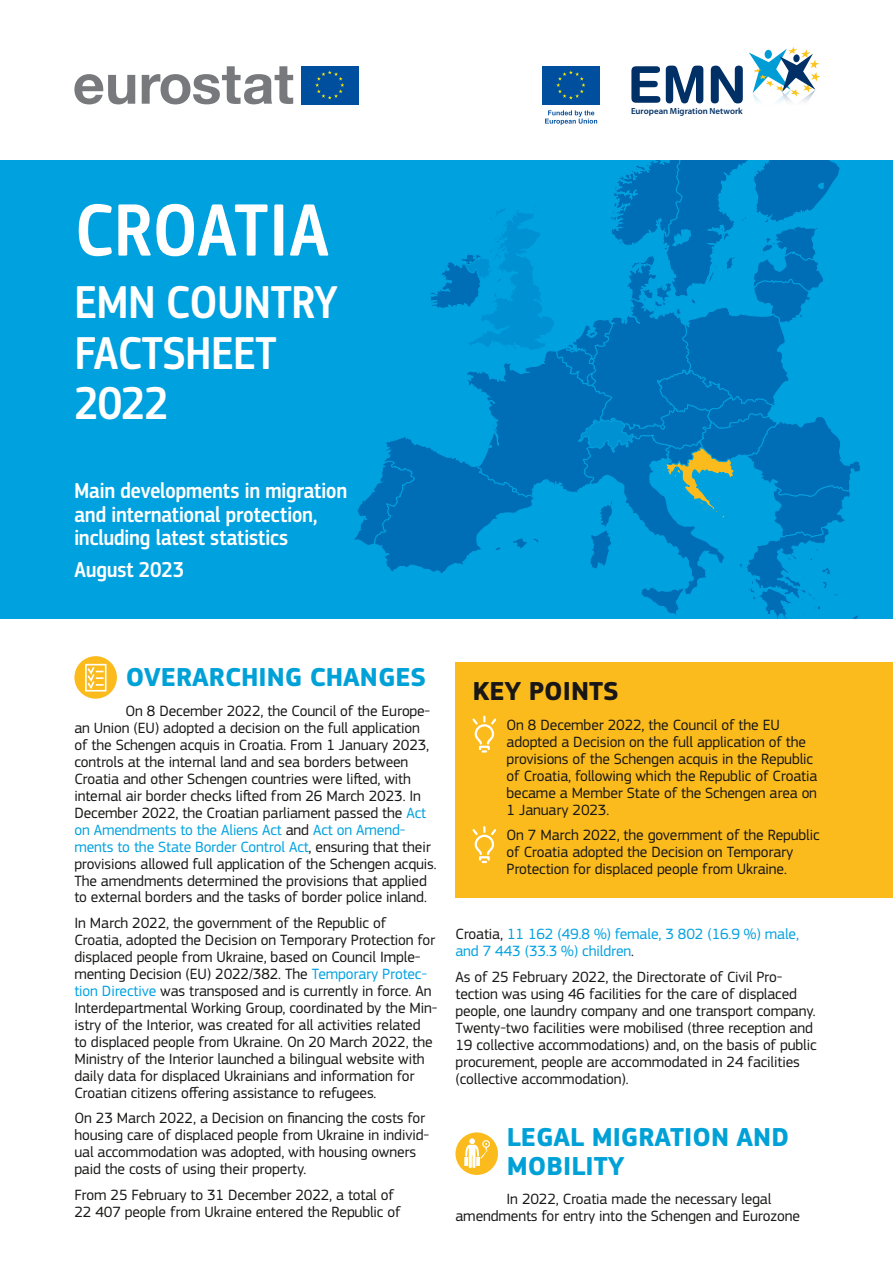
<style>
.page{position:relative;width:893px;height:1263px;background:#fff}
.page>*{position:absolute;margin:0;border:0;box-sizing:border-box;transform-origin:0 0}
.heading1_nonum{font:500 77.1px "EC Square Sans Cond Pro";letter-spacing:.015em;color:#fff}
.heading2{font:500 48px/50.4px "EC Square Sans Cond Pro";color:#fff}
.heading2-2{font:700 27px/28.3px "EC Square Sans Pro";color:#00a1d7}
.heading2-3{font:700 27px "EC Square Sans Pro";color:#181716}
.heading2-4{font:500 22.5px/23.7px "EC Square Sans Cond Pro";color:#fff}
.text_main{font:15.45px/17px "EC Square Sans Pro";letter-spacing:-.01em;color:#181716}
.text_first{font:15.45px/17px "EC Square Sans Pro";letter-spacing:-.01em;color:#181716}
.text_main-2{font:15.45px/17px "EC Square Sans Pro";letter-spacing:-.01em;color:#00a1df}
.t1{font:600 8.85px "Myriad Pro";color:#003065}
.s1{color:#00a1df}
.s2{color:#181716}
</style>
<div class="page">
<svg style="left:301px;top:104px;width:58px;height:1px"></svg>
<div style="left:301px;top:66px;width:58px;height:38px;background:#004f9f"></div>
<svg style="left:315px;top:70px;width:29px;height:29px"></svg>
<svg style="left:74px;top:66px;width:219px;height:38px"></svg>
<svg style="left:749px;top:47px;width:71px;height:55px"></svg>
<svg style="left:631px;top:66px;width:29px;height:37px"></svg>
<svg style="left:666px;top:66px;width:37px;height:37px"></svg>
<svg style="left:711px;top:66px;width:32px;height:37px"></svg>
<svg style="left:542px;top:104px;width:58px;height:1px"></svg>
<div style="left:542px;top:66px;width:58px;height:38px;background:#004f9f"></div>
<svg style="left:556px;top:70px;width:29px;height:29px"></svg>
<svg style="left:545px;top:110px;width:52px;height:15px"></svg>
<div style="left:0;top:160px;width:893px;height:459px;background:#00a1df"></div>
<svg style="left:354px;top:160px;width:506px;height:459px"></svg>
<div style="left:455px;top:663px;width:438px;height:235px;background:#fbbb1d"></div>
<svg style="left:472px;top:716px;width:25px;height:36px"></svg>
<svg style="left:472px;top:827px;width:25px;height:36px"></svg>
<div style="left:74px;top:656px;width:43px;height:43px;background:#fbbb1d;border-radius:50%"></div>
<div style="left:85px;top:664px;width:22px;height:27px;border:2px solid #fff"></div>
<svg style="left:86px;top:665px;width:18px;height:26px"></svg>
<div style="left:457px;top:1134px;width:40px;height:40px;background:#fbbb1d;border-radius:50%"></div>
<svg style="left:464px;top:1138px;width:26px;height:30px"></svg>
<div style="left:455px;top:1132px;width:43px;height:43px;border:3px solid #fbbb1d;border-radius:50%"></div>
<p class="t1" style="left:631px;top:106px;width:113px">European Migration Network</p>
<p class="heading1_nonum" style="left:75px;top:185px;width:255px">CROATIA</p>
<h1 class="heading2" style="left:74px;top:278px;width:265px">EMN COUNTRY<br>FACTSHEET<br>2022</h1>
<h1 class="heading2-4" style="left:74px;top:479px;width:274px">Main developments in migration and international protection, including latest statistics</h1>
<h1 class="heading2-4" style="left:74px;top:558px;width:111px">August 2023</h1>
<h1 class="heading2-2" style="left:126px;top:663px;width:302px">OVERARCHING CHANGES</h1>
<p class="text_first" style="left:74px;top:702px;width:364px;text-indent:51px">On 8 December 2022, the Council of the Europe&shy;an Union (EU) adopted a decision on the full application of the Schengen acquis in Croatia. From 1 January 2023, controls at the internal land and sea borders between Croatia and other Schengen countries were lifted, with internal air border checks lifted from 26 March 2023. In December 2022, the Croatian parliament passed the <span class="s1">Act on Amendments to the Aliens Act</span> and <span class="s1">Act on Amend&shy;ments to the State Border Control Act</span>, ensuring that their provisions allowed full application of the Schengen acquis.<br>The amendments determined the provisions that applied to external borders and the tasks of border police inland.</p>
<p class="text_main" style="left:74px;top:914px;width:365px">In March 2022, the government of the Republic of Croatia, adopted the Decision on Temporary Protection for displaced people from Ukraine, based on Council Imple&shy;menting Decision (EU) 2022/382. The <span class="s1">Temporary Protec&shy;tion Directive</span> was transposed and is currently in force. An Interdepartmental Working Group, coordinated by the Min&shy;istry of the Interior, was created for all activities related<br>to displaced people from Ukraine. On 20 March 2022, the Ministry of the Interior launched a bilingual website with daily data for displaced Ukrainians and information for Croatian citizens offering assistance to refugees.</p>
<p class="text_main" style="left:74px;top:1110px;width:356px">On 23 March 2022, a Decision on financing the costs for housing care of displaced people from Ukraine in individ&shy;ual accommodation was adopted, with housing owners paid the costs of using their property.</p>
<p class="text_main" style="left:74px;top:1186px;width:328px">From 25 February to 31 December 2022, a total of<br>22 407 people from Ukraine entered the Republic of</p>
<h1 class="heading2-3" style="left:473px;top:675px;width:148px">KEY POINTS</h1>
<p class="text_main" style="left:506px;top:716px;width:312px">On 8 December 2022, the Council of the EU adopted a Decision on the full application of the provisions of the Schengen acquis in the Republic of Croatia, following which the Republic of Croatia became a Member State of the Schengen area on 1 January 2023.</p>
<p class="text_main" style="left:506px;top:827px;width:315px">On 7 March 2022, the government of the Republic of Croatia adopted the Decision on Temporary<br>Protection for displaced people from Ukraine.</p>
<p class="text_main-2" style="left:455px;top:926px;width:345px"><span class="s2">Croatia,</span> 11 162 (49.8 %) female, 3 802 (16.9 %) male, and 7 443 (33.3 %) children<span class="s2">.</span></p>
<p class="text_main" style="left:455px;top:968px;width:363px">As of 25 February 2022, the Directorate of Civil Pro&shy;tection was using 46 facilities for the care of displaced people, one laundry company and one transport company.<br>Twenty-two facilities were mobilised (three reception and 19 collective accommodations) and, on the basis of public procurement, people are accommodated in 24 facilities (collective accommodation).</p>
<h1 class="heading2-2" style="left:507px;top:1124px;width:284px">LEGAL MIGRATION AND<br>MOBILITY</h1>
<p class="text_first" style="left:455px;top:1191px;width:346px;text-indent:51px">In 2022, Croatia made the necessary legal amendments for entry into the Schengen and Eurozone</p>
</div>
